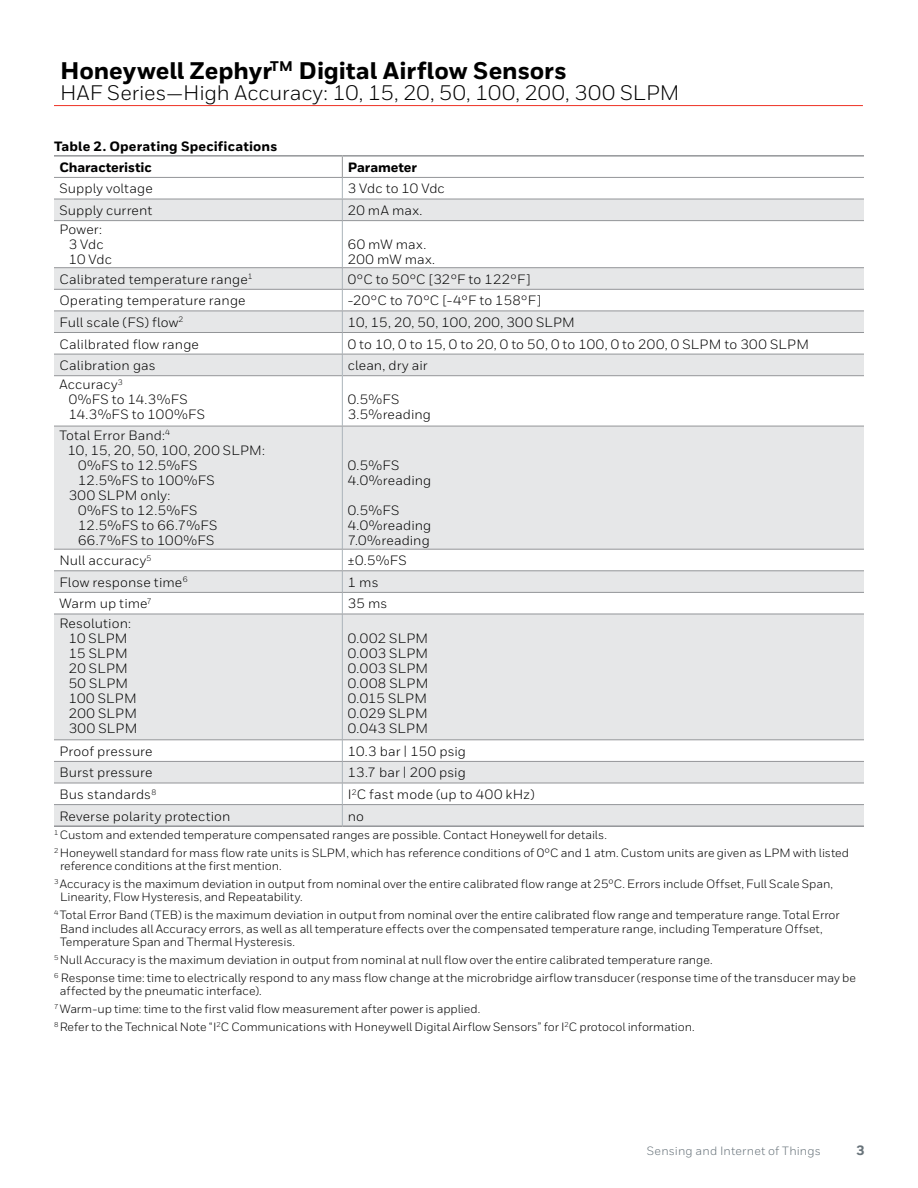
<style>
.page{position:relative;width:918px;height:1188px;background:#fff}
.page>*{position:absolute;margin:0;border:0;box-sizing:border-box;transform-origin:0 0}
.t1{font:800 24px "Honeywell Sans";letter-spacing:-.005em;color:#000}
.t2{font:21px "Honeywell Sans";color:#000}
.t3{font:13.5px/15px "Honeywell Sans";letter-spacing:.01em;color:#000}
.t4{font:800 13.5px/21.3px "Honeywell Sans";letter-spacing:.005em;color:#000}
.t5{font:13.5px "Honeywell Sans";letter-spacing:.035em;color:#000}
.t6{font:800 13.5px "Honeywell Sans";color:#68737a}
.t7{font:12px/17.9px "Honeywell Sans";letter-spacing:-.005em;color:#000}
.t8{font:12px "Honeywell Sans";letter-spacing:.015em;color:#68737a}
</style>
<div class="page">
<hr style="left:54px;top:105px;width:809px;height:1px;background:#ee3124">
<svg style="left:54px;top:221px;width:810px;height:604px;fill:#e6e7e8"></svg>
<svg style="left:54px;top:376px;width:810px;height:238px;fill:#e6e7e8"></svg>
<svg style="left:54px;top:740px;width:810px;height:64px"></svg>
<hr style="left:342px;top:221px;width:1px;height:46px;background:#abb4ba">
<hr style="left:342px;top:426px;width:1px;height:123px;background:#abb4ba">
<svg style="left:342px;top:550px;width:1px;height:64px"></svg>
<hr style="left:342px;top:614px;width:1px;height:125px;background:#abb4ba">
<svg style="left:342px;top:740px;width:1px;height:85px"></svg>
<hr style="left:54px;top:375px;width:288px;height:1px;background:#939598">
<hr style="left:343px;top:375px;width:521px;height:1px;background:#939598">
<hr style="left:54px;top:570px;width:288px;height:1px;background:#939598">
<hr style="left:342px;top:570px;width:522px;height:1px;background:#939598">
<hr style="left:54px;top:592px;width:288px;height:1px;background:#939598">
<hr style="left:342px;top:592px;width:522px;height:1px;background:#939598">
<hr style="left:54px;top:614px;width:288px;height:1px;background:#939598">
<hr style="left:342px;top:614px;width:522px;height:1px;background:#939598">
<hr style="left:54px;top:739px;width:288px;height:1px;background:#939598">
<hr style="left:342px;top:739px;width:522px;height:1px;background:#939598">
<hr style="left:54px;top:761px;width:288px;height:1px;background:#939598">
<hr style="left:342px;top:761px;width:522px;height:1px;background:#939598">
<hr style="left:54px;top:783px;width:288px;height:1px;background:#939598">
<hr style="left:342px;top:783px;width:522px;height:1px;background:#939598">
<hr style="left:54px;top:804px;width:288px;height:1px;background:#939598">
<hr style="left:342px;top:804px;width:522px;height:1px;background:#939598">
<hr style="left:54px;top:825px;width:288px;height:2px;background:#939598">
<hr style="left:342px;top:825px;width:522px;height:2px;background:#939598">
<svg style="left:342px;top:268px;width:1px;height:108px"></svg>
<hr style="left:342px;top:376px;width:1px;height:50px;background:#abb4ba">
<hr style="left:54px;top:220px;width:288px;height:1px;background:#939598">
<hr style="left:342px;top:220px;width:522px;height:1px;background:#939598">
<hr style="left:54px;top:267px;width:288px;height:1px;background:#939598">
<hr style="left:342px;top:267px;width:522px;height:1px;background:#939598">
<hr style="left:54px;top:289px;width:288px;height:1px;background:#939598">
<hr style="left:342px;top:289px;width:522px;height:1px;background:#939598">
<hr style="left:54px;top:311px;width:288px;height:1px;background:#939598">
<hr style="left:342px;top:311px;width:522px;height:1px;background:#939598">
<hr style="left:54px;top:332px;width:288px;height:1px;background:#939598">
<hr style="left:342px;top:332px;width:522px;height:1px;background:#939598">
<hr style="left:54px;top:155px;width:288px;height:2px;background:#939598">
<hr style="left:342px;top:155px;width:522px;height:2px;background:#939598">
<hr style="left:54px;top:354px;width:288px;height:1px;background:#939598">
<hr style="left:342px;top:354px;width:522px;height:1px;background:#939598">
<svg style="left:54px;top:156px;width:810px;height:64px"></svg>
<hr style="left:54px;top:426px;width:288px;height:1px;background:#939598">
<hr style="left:342px;top:426px;width:522px;height:1px;background:#939598">
<hr style="left:54px;top:549px;width:288px;height:1px;background:#939598">
<hr style="left:342px;top:549px;width:522px;height:1px;background:#939598">
<h1 class="t1" style="left:60px;top:56px;width:508px">Honeywell Zephyr<sup>TM</sup> Digital Airflow Sensors</h1>
<h2 class="t2" style="left:60px;top:80px;width:621px">HAF Series—High Accuracy: 10, 15, 20, 50, 100, 200, 300 SLPM</h2>
<p class="t4" style="left:59px;top:136px;width:219px;text-indent:-5px">Table 2. Operating Specifications<br>Characteristic</p>
<p class="t4" style="left:348px;top:157px;width:71px">Parameter</p>
<p class="t3" style="left:59px;top:181px;width:95px">Supply voltage</p>
<p class="t3" style="left:348px;top:181px;width:99px">3 Vdc to 10 Vdc</p>
<p class="t3" style="left:59px;top:203px;width:94px">Supply current</p>
<p class="t3" style="left:348px;top:203px;width:76px">20 mA max.</p>
<p class="t3" style="left:69px;top:222px;width:45px;text-indent:-9px">Power:<br>3 Vdc<br>10 Vdc</p>
<p class="t3" style="left:348px;top:237px;width:89px">60 mW max.<br>200 mW max.</p>
<p class="t3" style="left:59px;top:272px;width:195px">Calibrated temperature range<sup>1</sup></p>
<p class="t3" style="left:348px;top:272px;width:184px">0°C to 50°C [32°F to 122°F]</p>
<p class="t3" style="left:59px;top:293px;width:188px">Operating temperature range</p>
<p class="t3" style="left:348px;top:293px;width:195px">-20°C to 70°C [-4°F to 158°F]</p>
<p class="t3" style="left:59px;top:315px;width:126px">Full scale (FS) flow<sup>2</sup></p>
<p class="t3" style="left:348px;top:315px;width:229px">10, 15, 20, 50, 100, 200, 300 SLPM</p>
<p class="t3" style="left:59px;top:336px;width:141px">Calilbrated flow range</p>
<p class="t3" style="left:348px;top:336px;width:463px">0 to 10, 0 to 15, 0 to 20, 0 to 50, 0 to 100, 0 to 200, 0 SLPM to 300 SLPM</p>
<p class="t3" style="left:59px;top:358px;width:98px">Calibration gas</p>
<p class="t3" style="left:348px;top:358px;width:81px">clean, dry air</p>
<p class="t3" style="left:69px;top:377px;width:138px;text-indent:-9px">Accuracy<sup>3<br></sup>0%FS to 14.3%FS<br>14.3%FS to 100%FS</p>
<p class="t3" style="left:348px;top:392px;width:85px">0.5%FS<br>3.5%reading</p>
<p class="t3" style="left:59px;top:428px;width:112px">Total Error Band:<sup>4</sup></p>
<p class="t3" style="left:68px;top:443px;width:199px">10, 15, 20, 50, 100, 200 SLPM:</p>
<p class="t3" style="left:78px;top:458px;width:121px">0%FS to 12.5%FS</p>
<p class="t3" style="left:78px;top:473px;width:138px">12.5%FS to 100%FS</p>
<p class="t3" style="left:69px;top:488px;width:103px">300 SLPM only:</p>
<p class="t3" style="left:78px;top:503px;width:121px">0%FS to 12.5%FS</p>
<p class="t3" style="left:78px;top:518px;width:141px">12.5%FS to 66.7%FS</p>
<p class="t5" style="left:78px;top:532px;width:138px">66.7%FS to 100%FS</p>
<p class="t3" style="left:348px;top:458px;width:85px">0.5%FS<br>4.0%reading</p>
<p class="t3" style="left:348px;top:503px;width:85px">0.5%FS<br>4.0%reading<br>7.0%reading</p>
<p class="t3" style="left:59px;top:553px;width:94px">Null accuracy<sup>5</sup></p>
<p class="t3" style="left:348px;top:553px;width:61px">±0.5%FS</p>
<p class="t3" style="left:59px;top:575px;width:130px">Flow response time<sup>6</sup></p>
<p class="t3" style="left:348px;top:575px;width:32px">1 ms</p>
<p class="t3" style="left:59px;top:596px;width:94px">Warm up time<sup>7</sup></p>
<p class="t3" style="left:348px;top:596px;width:41px">35 ms</p>
<p class="t3" style="left:69px;top:616px;width:70px;text-indent:-9px">Resolution:<br>10 SLPM<br>15 SLPM<br>20 SLPM<br>50 SLPM<br>100 SLPM<br>200 SLPM<br>300 SLPM</p>
<p class="t3" style="left:348px;top:631px;width:82px;text-align:justify">0.002 SLPM 0.003 SLPM 0.003 SLPM 0.008 SLPM 0.015 SLPM 0.029 SLPM 0.043 SLPM</p>
<p class="t3" style="left:59px;top:744px;width:95px">Proof pressure</p>
<p class="t3" style="left:348px;top:744px;width:120px">10.3 bar | 150 psig</p>
<p class="t3" style="left:59px;top:765px;width:95px">Burst pressure</p>
<p class="t3" style="left:348px;top:765px;width:120px">13.7 bar | 200 psig</p>
<p class="t3" style="left:59px;top:787px;width:98px">Bus standards<sup>8</sup></p>
<p class="t3" style="left:348px;top:787px;width:189px">I<sup>2</sup>C fast mode (up to 400 kHz)</p>
<p class="t3" style="left:59px;top:808px;width:173px">Reverse polarity protection</p>
<p class="t3" style="left:348px;top:808px;width:18px">no</p>
<p class="t7" style="left:54px;top:826px;width:797px"><sup>1</sup> Custom and extended temperature compensated ranges are possible. Contact Honeywell for details.<br><sup>2</sup> Honeywell standard for mass flow rate units is SLPM, which has reference conditions of 0°C and 1 atm. Custom units are given as LPM with listed</p>
<p class="t7" style="left:54px;top:857px;width:781px;text-indent:6px">reference conditions at the first mention.<br><sup>3</sup> Accuracy is the maximum deviation in output from nominal over the entire calibrated flow range at 25ºC. Errors include Offset, Full Scale Span,</p>
<p class="t7" style="left:54px;top:888px;width:787px;text-indent:6px">Linearity, Flow Hysteresis, and Repeatability.<br><sup>4</sup> Total Error Band (TEB) is the maximum deviation in output from nominal over the entire calibrated flow range and temperature range. Total Error</p>
<p class="t7" style="left:60px;top:922px;width:764px;line-height:13.5px">Band includes all Accuracy errors, as well as all temperature effects over the compensated temperature range, including Temperature Offset,<br>Temperature Span and Thermal Hysteresis.</p>
<p class="t7" style="left:54px;top:951px;width:804px"><sup>5</sup> Null Accuracy is the maximum deviation in output from nominal at null flow over the entire calibrated temperature range.<br><sup>6</sup> Response time: time to electrically respond to any mass flow change at the microbridge airflow transducer (response time of the transducer may be</p>
<p class="t7" style="left:54px;top:982px;width:642px;text-indent:6px">affected by the pneumatic interface).<br><sup>7</sup> Warm-up time: time to the first valid flow measurement after power is applied.<br><sup>8</sup> Refer to the Technical Note “I<sup>2</sup>C Communications with Honeywell Digital Airflow Sensors” for I<sup>2</sup>C protocol information.</p>
<p class="t8" style="left:647px;top:1144px;width:176px">Sensing and Internet of Things</p>
<p class="t6" style="left:856px;top:1142px;width:10px">3</p>
</div>
